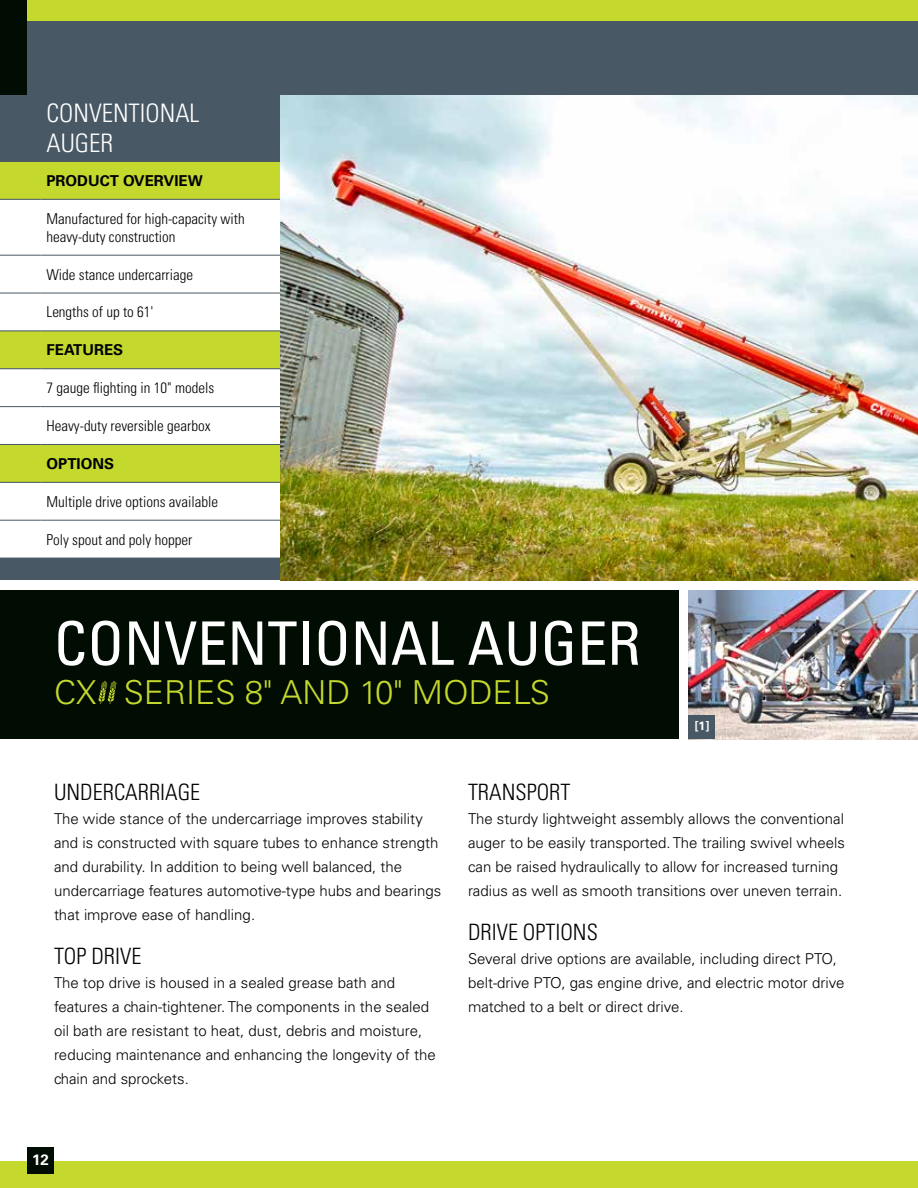
<style>
.page{position:relative;width:918px;height:1188px;background:#fff}
.page>*{position:absolute;margin:0;border:0;box-sizing:border-box;transform-origin:0 0}
.t1{font:condensed 60px "Univers LT Std";color:#fff}
.t2{font:300 33px "Univers LT Std";color:#c4d82e}
.t3{font:300 condensed 25.5px/30.6px "Univers LT Std";color:#fff}
.t4{font:300 condensed 22.5px "Univers LT Std";color:#000}
.t5{font:300 15px/24px "Univers LT Std";color:#000}
.t6{font:300 condensed 15px/18px "Univers LT Std";color:#000}
.t7{font:700 15px "Univers LT Std";color:#000}
.t8{font:700 15px "Univers LT Std";color:#fff}
.t9{font:700 12px "Univers LT Std";color:#fff}
</style>
<div class="page">
<div style="left:0;top:94px;width:282px;height:486px;background:#485865"></div>
<svg style="left:0;top:94px;width:281px;height:67px"></svg>
<div style="left:0;top:162px;width:281px;height:37px;background:#c4d82e"></div>
<svg style="left:0;top:200px;width:281px;height:358px;background:#f0f4d1"></svg>
<hr style="left:0;top:255px;width:40px;height:1px;background:#485865">
<hr style="left:40px;top:255px;width:244px;height:1px;background:#485865">
<hr style="left:0;top:293px;width:40px;height:1px;background:#485865">
<hr style="left:40px;top:293px;width:244px;height:1px;background:#485865">
<hr style="left:0;top:331px;width:40px;height:1px;background:#485865">
<hr style="left:40px;top:331px;width:244px;height:1px;background:#485865">
<hr style="left:0;top:369px;width:40px;height:1px;background:#485865">
<hr style="left:40px;top:369px;width:244px;height:1px;background:#485865">
<hr style="left:0;top:406px;width:40px;height:1px;background:#485865">
<hr style="left:40px;top:406px;width:244px;height:1px;background:#485865">
<hr style="left:0;top:444px;width:40px;height:1px;background:#485865">
<hr style="left:40px;top:444px;width:244px;height:1px;background:#485865">
<hr style="left:0;top:482px;width:40px;height:1px;background:#485865">
<hr style="left:40px;top:482px;width:244px;height:1px;background:#485865">
<hr style="left:0;top:520px;width:40px;height:1px;background:#485865">
<hr style="left:40px;top:520px;width:244px;height:1px;background:#485865">
<div style="left:0;top:590px;width:678px;height:149px;background:#010c03"></div>
<img style="left:688px;top:591px;width:230px;height:148px">
<div style="left:688px;top:715px;width:28px;height:24px;background:#485865"></div>
<img style="left:281px;top:94px;width:637px;height:486px">
<svg style="left:98px;top:681px;width:18px;height:23px"></svg>
<hr style="left:917px;top:94px;width:1px;height:174px;background:#010c03">
<div style="left:0;top:1161px;width:918px;height:27px;background:#c4d82e"></div>
<div style="left:0;top:0;width:918px;height:94px;background:#485865"></div>
<div style="left:0;top:0;width:918px;height:20px;background:#c4d82e"></div>
<div style="left:0;top:0;width:27px;height:94px;background:#010c03"></div>
<div style="left:27px;top:1148px;width:27px;height:26px;background:#010c03"></div>
<h3 class="t3" style="left:46px;top:97px;width:154px">CONVENTIONAL<br>AUGER</h3>
<p class="t7" style="left:46px;top:172px;width:158px">PRODUCT OVERVIEW</p>
<p class="t6" style="left:46px;top:209px;width:200px">Manufactured for high-capacity with heavy-duty construction</p>
<p class="t6" style="left:46px;top:265px;width:148px">Wide stance undercarriage</p>
<p class="t6" style="left:46px;top:303px;width:109px">Lengths of up to 61'</p>
<p class="t7" style="left:46px;top:341px;width:78px">FEATURES</p>
<p class="t6" style="left:46px;top:379px;width:169px">7 gauge flighting in 10" models</p>
<p class="t6" style="left:46px;top:417px;width:166px">Heavy-duty reversible gearbox</p>
<p class="t7" style="left:46px;top:455px;width:69px">OPTIONS</p>
<p class="t6" style="left:46px;top:492px;width:173px">Multiple drive options available</p>
<p class="t6" style="left:46px;top:530px;width:147px">Poly spout and poly hopper</p>
<h1 class="t1" style="left:54px;top:605px;width:588px">CONVENTIONAL AUGER</h1>
<h2 class="t2" style="left:54px;top:673px;width:497px">CX SERIES 8" AND 10" MODELS</h2>
<p class="t9" style="left:695px;top:719px;width:16px">[1]</p>
<h3 class="t4" style="left:54px;top:778px;width:148px">UNDERCARRIAGE</h3>
<p class="t5" style="left:54px;top:807px;width:389px">The wide stance of the undercarriage improves stability and is constructed with square tubes to enhance strength and durability. In addition to being well balanced, the undercarriage features automotive-type hubs and bearings that improve ease of handling.</p>
<h3 class="t4" style="left:54px;top:943px;width:89px">TOP DRIVE</h3>
<p class="t5" style="left:54px;top:971px;width:383px">The top drive is housed in a sealed grease bath and features a chain-tightener. The components in the sealed oil bath are resistant to heat, dust, debris and moisture, reducing maintenance and enhancing the longevity of the chain and sprockets.</p>
<p class="t8" style="left:32px;top:1151px;width:18px">12</p>
<h3 class="t4" style="left:468px;top:778px;width:104px">TRANSPORT</h3>
<p class="t5" style="left:468px;top:807px;width:378px">The sturdy lightweight assembly allows the conventional auger to be easily transported. The trailing swivel wheels can be raised hydraulically to allow for increased turning radius as well as smooth transitions over uneven terrain.</p>
<h3 class="t4" style="left:468px;top:919px;width:131px">DRIVE OPTIONS</h3>
<p class="t5" style="left:468px;top:947px;width:378px">Several drive options are available, including direct PTO, belt-drive PTO, gas engine drive, and electric motor drive matched to a belt or direct drive.</p>
</div>
